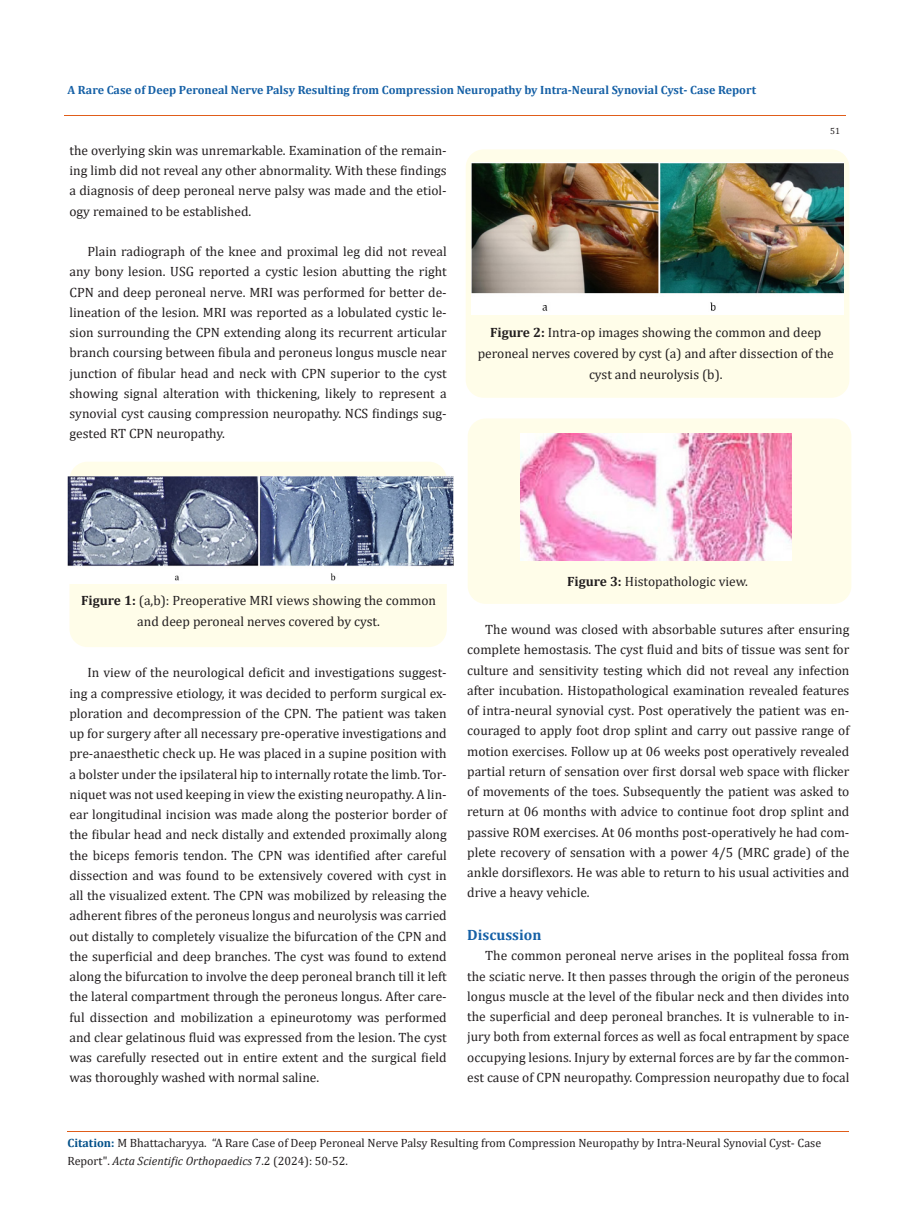
<style>
.page{position:relative;width:917px;height:1224px;background:#fff}
.page>*{position:absolute;margin:0;border:0;box-sizing:border-box;transform-origin:0 0}
.t1{font:700 15px "Cambria";color:#1560a6}
.t2{font:13.5px/20.2px "Cambria";color:#231f20;text-align:justify}
.t3{font:12px/18px "Cambria";color:#231f20}
.t4{font:700 12px "Cambria";color:#1560a6}
.t5{font:9px "Cambria";color:#231f20}
.s1{font-weight:700}
.s2{font-weight:700;color:#035089}
.s3{font-style:italic}
</style>
<div class="page">
<hr style="left:64px;top:116px;width:782px;height:1px;background:#e05d1a">
<div style="left:69px;top:462px;width:378px;height:185px;background:#fffde9;border-radius:18px"></div>
<img style="left:68px;top:477px;width:385px;height:106px">
<div style="left:465px;top:149px;width:384px;height:249px;background:#fffde9;border-radius:18px"></div>
<img style="left:471px;top:163px;width:372px;height:151px">
<div style="left:467px;top:418px;width:384px;height:186px;background:#fffde9;border-radius:18px"></div>
<img style="left:520px;top:434px;width:271px;height:126px">
<hr style="left:67px;top:1131px;width:782px;height:1px;background:#e05d1a">
<p class="t4" style="left:67px;top:81px;width:690px">A Rare Case of Deep Peroneal Nerve Palsy Resulting from Compression Neuropathy by Intra-Neural Synovial Cyst- Case Report</p>
<p class="t5" style="left:830px;top:126px;width:11px">51</p>
<p class="t2" style="left:69px;top:140px;width:379px">the overlying skin was unremarkable. Examination of the remain&shy;ing limb did not reveal any other abnormality. With these findings a diagnosis of deep peroneal nerve palsy was made and the etiol&shy;ogy remained to be established.</p>
<p class="t2" style="left:69px;top:241px;width:379px;text-indent:18px">Plain radiograph of the knee and proximal leg did not reveal any bony lesion. USG reported a cystic lesion abutting the right CPN and deep peroneal nerve. MRI was performed for better de&shy;lineation of the lesion. MRI was reported as a lobulated cystic le&shy;sion surrounding the CPN extending along its recurrent articular branch coursing between fibula and peroneus longus muscle near junction of fibular head and neck with CPN superior to the cyst showing signal alteration with thickening, likely to represent a synovial cyst causing compression neuropathy. NCS findings sug&shy;gested RT CPN neuropathy.</p>
<p class="t2" style="left:477px;top:322px;width:357px;line-height:21px;text-align:center"><span class="s1">Figure 2:</span> Intra-op images showing the common and deep peroneal nerves covered by cyst (a) and after dissection of the cyst and neurolysis (b).</p>
<p class="t2" style="left:81px;top:590px;width:356px;line-height:21px;text-align:center"><span class="s1">Figure 1:</span> (a,b): Preoperative MRI views showing the common and deep peroneal nerves covered by cyst.</p>
<p class="t2" style="left:69px;top:663px;width:379px;text-indent:18px">In view of the neurological deficit and investigations suggest&shy;ing a compressive etiology, it was decided to perform surgical ex&shy;ploration and decompression of the CPN. The patient was taken up for surgery after all necessary pre-operative investigations and pre-anaesthetic check up. He was placed in a supine position with a bolster under the ipsilateral hip to internally rotate the limb. Tor&shy;niquet was not used keeping in view the existing neuropathy. A lin&shy;ear longitudinal incision was made along the posterior border of the fibular head and neck distally and extended proximally along the biceps femoris tendon. The CPN was identified after careful dissection and was found to be extensively covered with cyst in all the visualized extent. The CPN was mobilized by releasing the adherent fibres of the peroneus longus and neurolysis was carried out distally to completely visualize the bifurcation of the CPN and the superficial and deep branches. The cyst was found to extend along the bifurcation to involve the deep peroneal branch till it left the lateral compartment through the peroneus longus. After care&shy;ful dissection and mobilization a epineurotomy was performed and clear gelatinous fluid was expressed from the lesion. The cyst was carefully resected out in entire extent and the surgical field was thoroughly washed with normal saline.</p>
<p class="t2" style="left:567px;top:571px;width:182px"><span class="s1">Figure 3:</span> Histopathologic view.</p>
<p class="t2" style="left:467px;top:619px;width:384px;text-indent:18px">The wound was closed with absorbable sutures after ensuring complete hemostasis. The cyst fluid and bits of tissue was sent for culture and sensitivity testing which did not reveal any infection after incubation. Histopathological examination revealed features of intra-neural synovial cyst. Post operatively the patient was en&shy;couraged to apply foot drop splint and carry out passive range of motion exercises. Follow up at 06 weeks post operatively revealed partial return of sensation over first dorsal web space with flicker of movements of the toes. Subsequently the patient was asked to return at 06 months with advice to continue foot drop splint and passive ROM exercises. At 06 months post-operatively he had com&shy;plete recovery of sensation with a power 4/5 (MRC grade) of the ankle dorsiflexors. He was able to return to his usual activities and drive a heavy vehicle.</p>
<p class="t1" style="left:467px;top:924px;width:76px">Discussion</p>
<p class="t2" style="left:467px;top:946px;width:384px;text-indent:18px">The common peroneal nerve arises in the popliteal fossa from the sciatic nerve. It then passes through the origin of the peroneus longus muscle at the level of the fibular neck and then divides into the superficial and deep peroneal branches. It is vulnerable to in&shy;jury both from external forces as well as focal entrapment by space occupying lesions. Injury by external forces are by far the common&shy;est cause of CPN neuropathy. Compression neuropathy due to focal</p>
<p class="t3" style="left:67px;top:1134px;width:755px"><span class="s2">Citation:</span> M Bhattacharyya. “A Rare Case of Deep Peroneal Nerve Palsy Resulting from Compression Neuropathy by Intra-Neural Synovial Cyst- Case<br>Report". <span class="s3">Acta Scientific Orthopaedics</span> 7.2 (2024): 50-52.</p>
</div>
